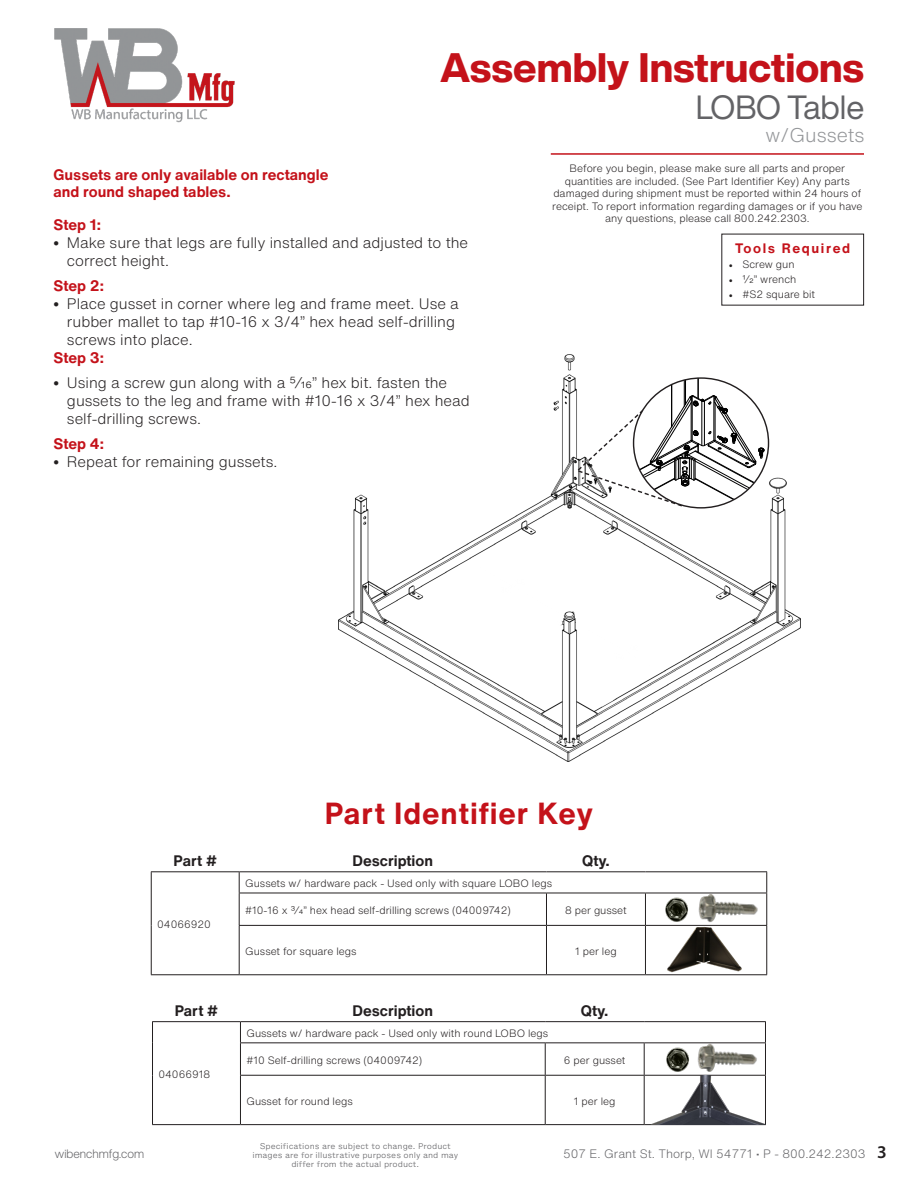
<style>
.page{position:relative;width:918px;height:1188px;background:#fff}
.page>*{position:absolute;margin:0;border:0;box-sizing:border-box;transform-origin:0 0}
.t1{font:800 40.5px "Helvetica Now Display";color:#c4121a}
.t2{font:33px "Helvetica Now Display";letter-spacing:-.005em;color:#636366}
.t3{font:700 30px "Helvetica Now Text";letter-spacing:.03em;color:#c4121a}
.t4{font:300 19.5px "Helvetica Now Text";color:#939598}
.t5{font:600 18px "Myriad Pro";color:#231f20}
.t6{font:300 15px/18px "Helvetica Now Text";color:#231f20}
.Address{font:700 15px "Helvetica Now Text";color:#c4121a}
.t7{font:700 15px "Helvetica Now Text";color:#231f20}
.Head{font:700 15px "Helvetica Now Text";color:#c4121a}
.t8{font:700 13.5px "Helvetica Now Text";letter-spacing:.12em;color:#c4121a}
.t9{font:300 12px "Helvetica Now Text";color:#636366}
.t10{font:300 12px "Helvetica Now Display";color:#636366}
.Assembly_Instruction{font:300 10.5px/12.6px "Helvetica Now Text";color:#231f20;text-align:center}
.t11{font:300 7.5px/9px "Helvetica Now Micro";color:#636366;text-align:center}
.s1{font-family:"Myriad Pro";font-weight:600;font-size:18px}
.s2{font-family:"Minion Pro";font-weight:400}
</style>
<div class="page">
<img style="left:54px;top:28px;width:181px;height:95px">
<img style="left:339px;top:354px;width:461px;height:407px">
<svg style="left:576px;top:378px;width:193px;height:131px"></svg>
<div style="left:331px;top:437px;width:56px;height:48px;background:#fff"></div>
<svg style="left:151px;top:872px;width:1px;height:21px"></svg>
<svg style="left:239px;top:872px;width:1px;height:21px"></svg>
<svg style="left:766px;top:872px;width:1px;height:21px"></svg>
<hr style="left:151px;top:893px;width:1px;height:32px;background:#231f20">
<hr style="left:239px;top:893px;width:307px;height:1px;background:#231f20">
<hr style="left:239px;top:893px;width:1px;height:32px;background:#231f20">
<hr style="left:546px;top:893px;width:99px;height:1px;background:#231f20">
<hr style="left:546px;top:893px;width:1px;height:32px;background:#231f20">
<hr style="left:645px;top:893px;width:122px;height:1px;background:#231f20">
<hr style="left:645px;top:893px;width:1px;height:32px;background:#231f20">
<hr style="left:766px;top:893px;width:1px;height:32px;background:#231f20">
<hr style="left:151px;top:925px;width:1px;height:49px;background:#231f20">
<hr style="left:239px;top:925px;width:307px;height:1px;background:#231f20">
<hr style="left:239px;top:926px;width:1px;height:48px;background:#231f20">
<hr style="left:546px;top:925px;width:99px;height:1px;background:#231f20">
<hr style="left:546px;top:926px;width:1px;height:48px;background:#231f20">
<hr style="left:645px;top:925px;width:122px;height:1px;background:#231f20">
<hr style="left:645px;top:926px;width:1px;height:48px;background:#231f20">
<hr style="left:766px;top:926px;width:1px;height:48px;background:#231f20">
<hr style="left:151px;top:974px;width:88px;height:1px;background:#231f20">
<hr style="left:239px;top:974px;width:307px;height:1px;background:#231f20">
<hr style="left:546px;top:974px;width:99px;height:1px;background:#231f20">
<hr style="left:645px;top:974px;width:122px;height:1px;background:#231f20">
<hr style="left:151px;top:871px;width:88px;height:1px;background:#231f20">
<hr style="left:239px;top:871px;width:307px;height:1px;background:#231f20">
<hr style="left:546px;top:871px;width:99px;height:1px;background:#231f20">
<hr style="left:645px;top:871px;width:122px;height:1px;background:#231f20">
<img style="left:694px;top:893px;width:71px;height:32px">
<img style="left:667px;top:927px;width:75px;height:46px">
<img style="left:665px;top:897px;width:24px;height:25px">
<svg style="left:152px;top:1022px;width:1px;height:21px"></svg>
<svg style="left:240px;top:1022px;width:1px;height:20px"></svg>
<svg style="left:765px;top:1022px;width:1px;height:20px"></svg>
<hr style="left:152px;top:1043px;width:1px;height:32px;background:#231f20">
<hr style="left:240px;top:1042px;width:305px;height:1px;background:#231f20">
<hr style="left:240px;top:1043px;width:1px;height:32px;background:#231f20">
<hr style="left:545px;top:1042px;width:99px;height:1px;background:#231f20">
<hr style="left:545px;top:1043px;width:1px;height:32px;background:#231f20">
<hr style="left:644px;top:1042px;width:122px;height:1px;background:#231f20">
<hr style="left:644px;top:1043px;width:1px;height:32px;background:#231f20">
<hr style="left:765px;top:1043px;width:1px;height:32px;background:#231f20">
<hr style="left:152px;top:1075px;width:1px;height:49px;background:#231f20">
<hr style="left:240px;top:1075px;width:305px;height:1px;background:#231f20">
<hr style="left:240px;top:1076px;width:1px;height:48px;background:#231f20">
<hr style="left:545px;top:1075px;width:99px;height:1px;background:#231f20">
<hr style="left:545px;top:1076px;width:1px;height:48px;background:#231f20">
<hr style="left:644px;top:1075px;width:122px;height:1px;background:#231f20">
<hr style="left:644px;top:1076px;width:1px;height:48px;background:#231f20">
<hr style="left:765px;top:1076px;width:1px;height:48px;background:#231f20">
<hr style="left:152px;top:1124px;width:88px;height:1px;background:#231f20">
<hr style="left:240px;top:1124px;width:305px;height:1px;background:#231f20">
<hr style="left:545px;top:1124px;width:99px;height:1px;background:#231f20">
<hr style="left:644px;top:1124px;width:122px;height:1px;background:#231f20">
<hr style="left:152px;top:1021px;width:88px;height:1px;background:#231f20">
<hr style="left:240px;top:1021px;width:305px;height:1px;background:#231f20">
<hr style="left:545px;top:1021px;width:99px;height:1px;background:#231f20">
<hr style="left:644px;top:1021px;width:122px;height:1px;background:#231f20">
<img style="left:693px;top:1043px;width:71px;height:32px">
<img style="left:651px;top:1076px;width:114px;height:48px">
<img style="left:666px;top:1047px;width:24px;height:25px">
<hr style="left:551px;top:153px;width:313px;height:2px;background:#c4121a">
<p class="t1" style="left:440px;top:40px;width:425px">Assembly Instructions</p>
<p class="Address" style="left:53px;top:164px;width:276px">Gussets are only available on rectangle</p>
<p class="Address" style="left:53px;top:180px;width:179px">and round shaped tables.</p>
<p class="Head" style="left:53px;top:214px;width:49px">Step 1:</p>
<p class="t6" style="left:67px;top:234px;width:403px;text-indent:-14px"><span class="s1">•</span> Make sure that legs are fully installed and adjusted to the correct height.</p>
<p class="Head" style="left:53px;top:275px;width:52px">Step 2:</p>
<p class="t6" style="left:67px;top:294px;width:393px;text-indent:-14px"><span class="s1">•</span> Place gusset in corner where leg and frame meet. Use a rubber mallet to tap #10-16 x 3/4” hex head self-drilling screws into place.</p>
<p class="Head" style="left:53px;top:347px;width:52px">Step 3:</p>
<p class="t6" style="left:67px;top:373px;width:404px;text-indent:-14px"><span class="s1">•</span> Using a screw gun along with a 5/16” hex bit. fasten the gussets to the leg and frame with #10-16 x 3/4” hex head self-drilling screws.</p>
<p class="Head" style="left:53px;top:432px;width:52px">Step 4:</p>
<p class="t6" style="left:53px;top:452px;width:225px"><span class="s1">•</span> Repeat for remaining gussets.</p>
<p class="t2" style="left:696px;top:85px;width:170px">LOBO Table</p>
<p class="t4" style="left:766px;top:120px;width:100px">w/Gussets</p>
<p class="Assembly_Instruction" style="left:552px;top:162px;width:312px">Before you begin, please make sure all parts and proper quantities are included. (See Part Identifier Key) Any parts damaged during shipment must be reported within 24 hours of receipt. To report information regarding damages or if you have any questions, please call 800.242.2303.</p>
<p class="t8" style="left:735px;top:238px;width:117px">Tools Required</p>
<p class="Assembly_Instruction" style="left:729px;top:258px;width:67px"><span class="s2">•</span> Screw gun</p>
<p class="Assembly_Instruction" style="left:729px;top:273px;width:69px"><span class="s2">•</span> 1/2” wrench</p>
<p class="Assembly_Instruction" style="left:729px;top:288px;width:88px"><span class="s2">•</span> #S2 square bit</p>
<p class="t3" style="left:325px;top:790px;width:270px">Part Identifier Key</p>
<p class="t7" style="left:174px;top:849px;width:45px">Part #</p>
<p class="t7" style="left:353px;top:849px;width:82px">Description</p>
<p class="t7" style="left:582px;top:849px;width:29px">Qty.</p>
<p class="Assembly_Instruction" style="left:157px;top:917px;width:55px">04066920</p>
<p class="Assembly_Instruction" style="left:245px;top:877px;width:308px">Gussets w/ hardware pack - Used only with square LOBO legs</p>
<p class="Assembly_Instruction" style="left:245px;top:903px;width:267px">#10-16 x 3/4” hex head self-drilling screws (04009742)</p>
<p class="Assembly_Instruction" style="left:565px;top:903px;width:63px">8 per gusset</p>
<p class="Assembly_Instruction" style="left:245px;top:944px;width:113px">Gusset for square legs</p>
<p class="Assembly_Instruction" style="left:575px;top:944px;width:43px">1 per leg</p>
<p class="t7" style="left:175px;top:999px;width:45px">Part #</p>
<p class="t7" style="left:353px;top:999px;width:82px">Description</p>
<p class="t7" style="left:581px;top:999px;width:29px">Qty.</p>
<p class="Assembly_Instruction" style="left:159px;top:1067px;width:53px">04066918</p>
<p class="Assembly_Instruction" style="left:246px;top:1026px;width:303px">Gussets w/ hardware pack - Used only with round LOBO legs</p>
<p class="Assembly_Instruction" style="left:246px;top:1053px;width:177px">#10 Self-drilling screws (04009742)</p>
<p class="Assembly_Instruction" style="left:564px;top:1053px;width:63px">6 per gusset</p>
<p class="Assembly_Instruction" style="left:246px;top:1094px;width:108px">Gusset for round legs</p>
<p class="Assembly_Instruction" style="left:574px;top:1094px;width:43px">1 per leg</p>
<p class="t11" style="left:252px;top:1142px;width:207px">Specifications are subject to change. Product images are for illustrative purposes only and may differ from the actual product.</p>
<h3 class="t5" style="left:877px;top:1140px;width:11px">3</h3>
<p class="t10" style="left:55px;top:1146px;width:91px">wibenchmfg.com</p>
<p class="t9" style="left:563px;top:1145px;width:304px">507 E. Grant St. Thorp, WI 54771 • P - 800.242.2303</p>
</div>
